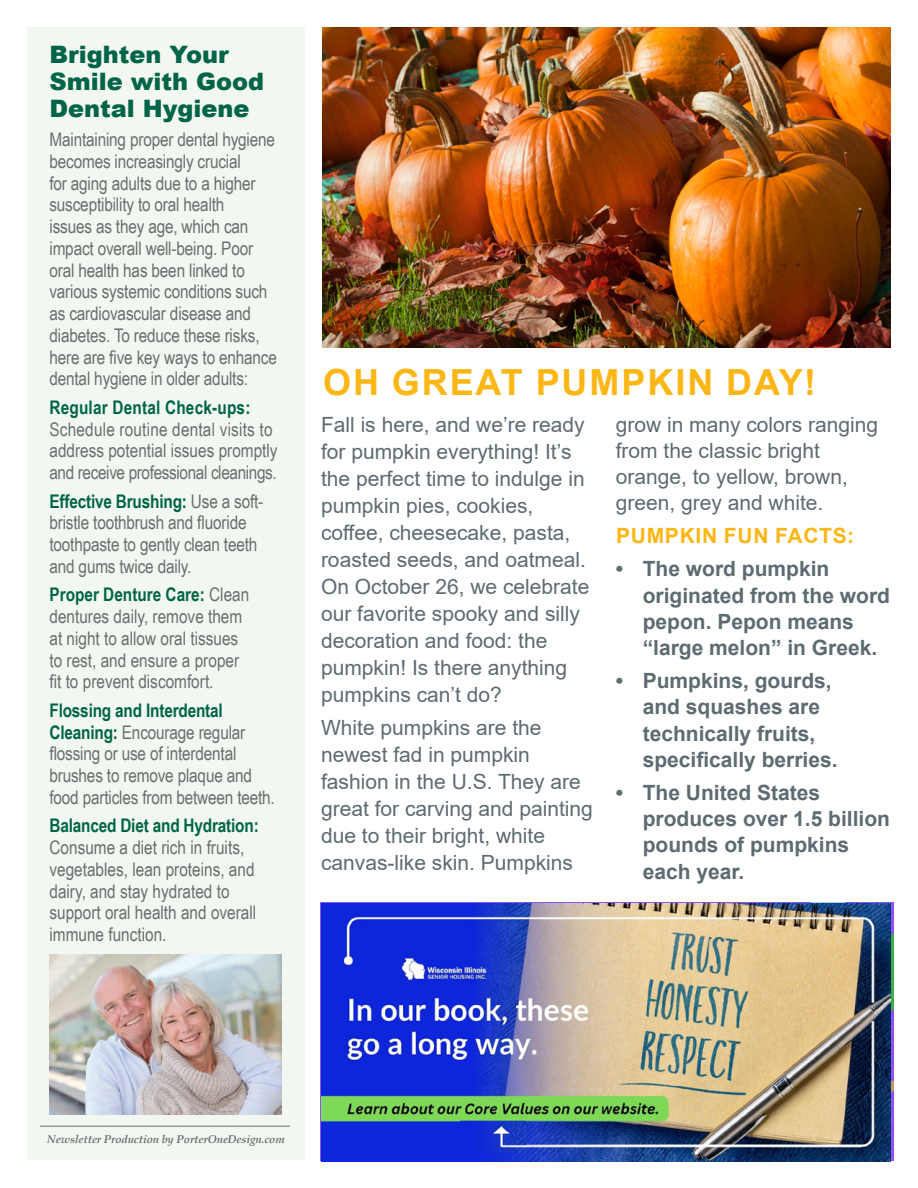
<style>
.page{position:relative;width:918px;height:1188px;background:#fff}
.page>*{position:absolute;margin:0;border:0;box-sizing:border-box;transform-origin:0 0}
.t1{font:700 36px "Arial";letter-spacing:.055em;color:#fcb615}
.t2{font:900 24px/27px "Arial";color:#006548}
.t3{font:21px/27px "Arial";color:#5d6b72}
.t4{font:700 21px/26.2px "Arial";color:#5d6b72}
.t5{font:700 21px "Arial";letter-spacing:.035em;color:#fcb615}
.t6{font:18.75px/21.8px "Arial Narrow";letter-spacing:-.01em;color:#6c6d70}
.t7{font:italic 700 11.25px "Book Antiqua";letter-spacing:-.01em;color:#6c6d70}
.s1{font-weight:700;color:#006548}
</style>
<div class="page">
<div style="left:27px;top:28px;width:278px;height:1132px;background:#f3f7f1"></div>
<hr style="left:40px;top:1126px;width:250px;height:1px;background:#6c6d70">
<img style="left:321px;top:904px;width:570px;height:257px">
<img style="left:49px;top:955px;width:232px;height:159px">
<img style="left:322px;top:27px;width:569px;height:321px">
<p class="t2" style="left:49px;top:40px;width:216px">Brighten Your<br>Smile with Good<br>Dental Hygiene</p>
<p class="t6" style="left:49px;top:128px;width:229px">Maintaining proper dental hygiene becomes increasingly crucial<br>for aging adults due to a higher susceptibility to oral health<br>issues as they age, which can impact overall well-being. Poor oral health has been linked to various systemic conditions such as cardiovascular disease and diabetes. To reduce these risks, here are five key ways to enhance dental hygiene in older adults:</p>
<p class="t6" style="left:49px;top:396px;width:230px"><span class="s1">Regular Dental Check-ups:<br></span>Schedule routine dental visits to address potential issues promptly and receive professional cleanings.</p>
<p class="t6" style="left:49px;top:489px;width:215px"><span class="s1">Effective Brushing:</span> Use a soft&shy;bristle toothbrush and fluoride toothpaste to gently clean teeth and gums twice daily.</p>
<p class="t6" style="left:49px;top:583px;width:201px"><span class="s1">Proper Denture Care:</span> Clean dentures daily, remove them at night to allow oral tissues to rest, and ensure a proper fit to prevent discomfort.</p>
<p class="t6" style="left:49px;top:699px;width:227px"><span class="s1">Flossing and Interdental<br>Cleaning:</span> Encourage regular flossing or use of interdental brushes to remove plaque and food particles from between teeth.</p>
<p class="t6" style="left:49px;top:814px;width:211px"><span class="s1">Balanced Diet and Hydration:<br></span>Consume a diet rich in fruits, vegetables, lean proteins, and dairy, and stay hydrated to support oral health and overall immune function.</p>
<p class="t1" style="left:323px;top:357px;width:495px">OH GREAT PUMPKIN DAY!</p>
<p class="t3" style="left:321px;top:411px;width:270px">Fall is here, and we’re ready for pumpkin everything! It’s the perfect time to indulge in pumpkin pies, cookies, coffee, cheesecake, pasta, roasted seeds, and oatmeal.<br>On October 26, we celebrate our favorite spooky and silly decoration and food: the pumpkin! Is there anything pumpkins can’t do?</p>
<p class="t3" style="left:321px;top:714px;width:273px">White pumpkins are the newest fad in pumpkin fashion in the U.S. They are great for carving and painting due to their bright, white canvas-like skin. Pumpkins</p>
<p class="t3" style="left:616px;top:411px;width:264px;line-height:26.2px">grow in many colors ranging from the classic bright orange, to yellow, brown, green, grey and white.</p>
<p class="t5" style="left:616px;top:521px;width:240px">PUMPKIN FUN FACTS:</p>
<p class="t4" style="left:643px;top:556px;width:249px;text-indent:-27px">• The word pumpkin originated from the word pepon. Pepon means “large melon” in Greek.</p>
<p class="t4" style="left:643px;top:668px;width:196px;text-indent:-27px">• Pumpkins, gourds, and squashes are technically fruits, specifically berries.</p>
<p class="t4" style="left:643px;top:780px;width:249px;text-indent:-27px">• The United States produces over 1.5 billion pounds of pumpkins each year.</p>
<p class="t7" style="left:47px;top:1131px;width:239px">Newsletter Production by PorterOneDesign.com</p>
</div>
